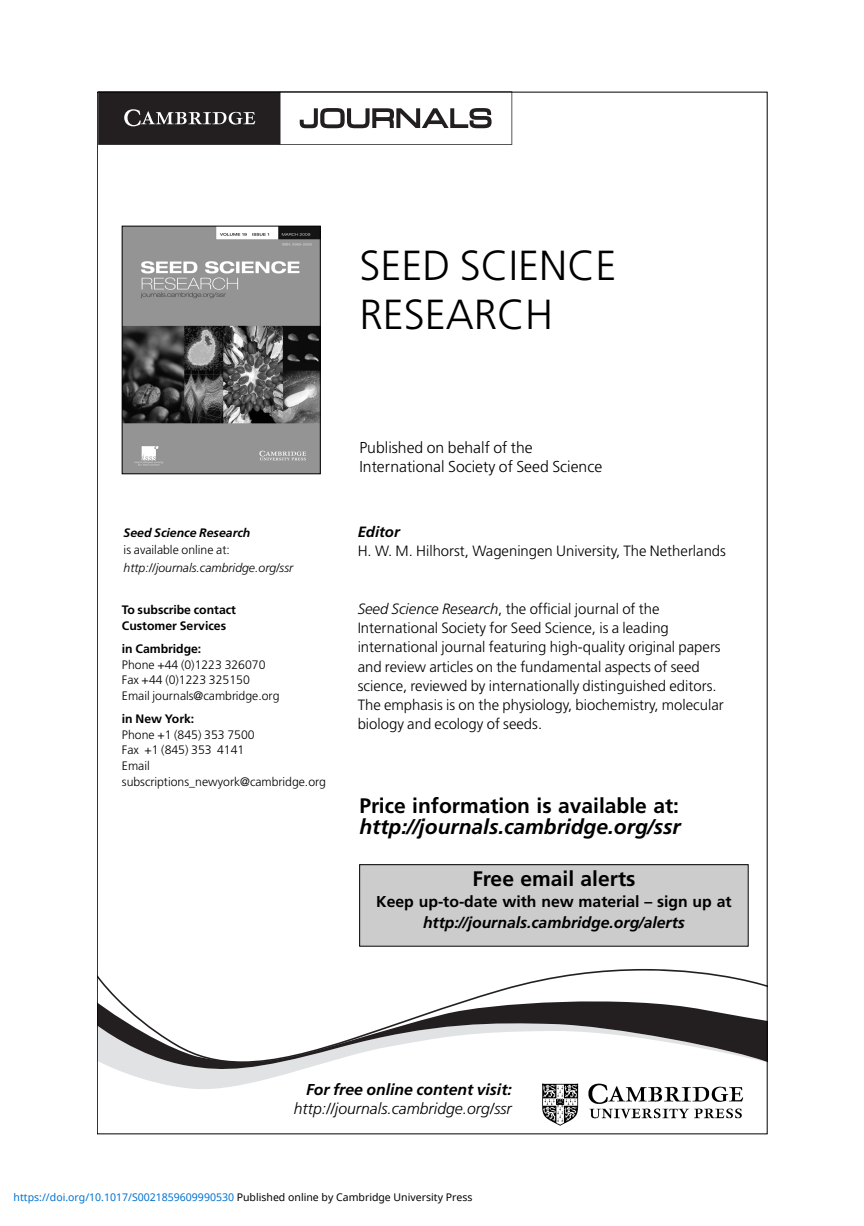
<style>
.page{position:relative;width:864px;height:1226px;background:#fff}
.page>*{position:absolute;margin:0;border:0;box-sizing:border-box;transform-origin:0 0}
.t1{font:300 42px/49px "Frutiger LT Std";color:#000}
.t2{font:700 21px "Frutiger LT Std";color:#000}
.t3{font:italic 700 21px "Frutiger LT Std";color:#000}
.t4{font:italic 700 15.75px "Frutiger LT Std";color:#000}
.t5{font:300 15.75px/19.2px "Frutiger LT Std";color:#000}
.t6{font:700 15.75px "Frutiger LT Std";color:#000}
.t7{font:italic 300 15.75px "Frutiger LT Std";color:#000}
.t8{font:300 14.88px/19.2px "Frutiger LT Std";color:#000}
.t9{font:italic 700 14.88px "Frutiger LT Std";color:#000}
.t10{font:300 12.25px/15.8px "Frutiger LT Std";color:#000}
.t11{font:700 12.25px/15.8px "Frutiger LT Std";color:#000}
.t12{font:italic 300 12.25px "Frutiger LT Std";color:#000}
.t13{font:italic 700 12.25px "Frutiger LT Std";color:#000}
.t14{font:10.5px "Noto Sans";color:#0172cf}
.s1{font-style:italic}
.s2{color:#000}
</style>
<div class="page">
<svg style="left:99px;top:94px;width:413px;height:51px"></svg>
<svg style="left:99px;top:969px;width:666px;height:25px"></svg>
<svg style="left:121px;top:1071px;width:174px;height:18px;fill:#e1e2e4"></svg>
<svg style="left:99px;top:994px;width:666px;height:77px"></svg>
<img style="left:542px;top:1083px;width:202px;height:43px">
<img style="left:124px;top:228px;width:194px;height:244px">
<div style="left:122px;top:226px;width:198px;height:248px;border:1px solid #000"></div>
<div style="left:360px;top:865px;width:387px;height:81px;background:#ccc"></div>
<div style="left:359px;top:864px;width:389px;height:82px;border:1px solid #000"></div>
<h1 class="t1" style="left:359px;top:243px;width:258px">SEED SCIENCE<br>RESEARCH</h1>
<p class="t13" style="left:124px;top:527px;width:128px">Seed Science Research</p>
<p class="t10" style="left:124px;top:542px;width:108px">is available online at:</p>
<p class="t12" style="left:124px;top:562px;width:171px">http://journals.cambridge.org/ssr</p>
<p class="t11" style="left:122px;top:602px;width:116px">To subscribe contact<br>Customer Services</p>
<p class="t11" style="left:122px;top:641px;width:81px">in Cambridge:</p>
<p class="t10" style="left:122px;top:657px;width:159px">Phone +44 (0)1223 326070<br>Fax +44 (0)1223 325150<br>Email journals@cambridge.org</p>
<p class="t11" style="left:122px;top:711px;width:74px">in New York:</p>
<p class="t10" style="left:122px;top:727px;width:205px">Phone +1 (845) 353 7500<br>Fax +1 (845) 353 4141<br>Email subscriptions_newyork@cambridge.org</p>
<p class="t5" style="left:359px;top:438px;width:244px">Published on behalf of the<br>International Society of Seed Science</p>
<p class="t9" style="left:357px;top:525px;width:44px">Editor</p>
<p class="t8" style="left:357px;top:542px;width:370px">H. W. M. Hilhorst, Wageningen University, The Netherlands</p>
<p class="t8" style="left:357px;top:599px;width:367px"><span class="s1">Seed Science Research</span>, the official journal of the International Society for Seed Science, is a leading international journal featuring high-quality original papers and review articles on the fundamental aspects of seed science, reviewed by internationally distinguished editors.<br>The emphasis is on the physiology, biochemistry, molecular biology and ecology of seeds.</p>
<h2 class="t2" style="left:359px;top:797px;width:321px">Price information is available at:</h2>
<h2 class="t3" style="left:359px;top:818px;width:322px">http://journals.cambridge.org/ssr</h2>
<h2 class="t2" style="left:472px;top:869px;width:165px">Free email alerts</h2>
<p class="t6" style="left:376px;top:894px;width:356px">Keep up-to-date with new material – sign up at</p>
<p class="t4" style="left:423px;top:915px;width:263px">http://journals.cambridge.org/alerts</p>
<p class="t4" style="left:306px;top:1082px;width:207px">For free online content visit:</p>
<p class="t7" style="left:293px;top:1101px;width:219px">http://journals.cambridge.org/ssr</p>
<p class="t14" style="left:14px;top:1189px;width:460px">https://doi.org/10.1017/S0021859609990530 <span class="s2">Published online by Cambridge University Press</span></p>
</div>
